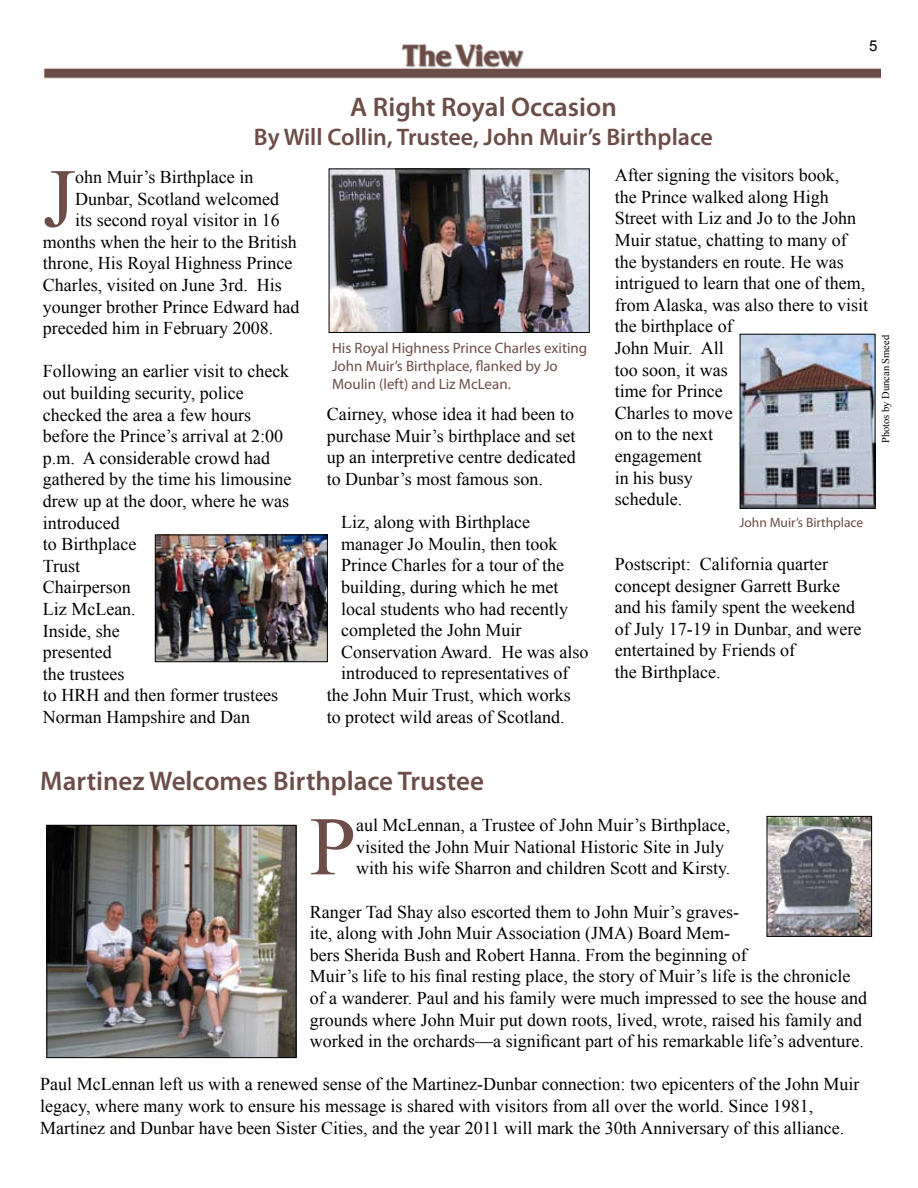
<style>
.page{position:relative;width:918px;height:1188px;background:#fff}
.page>*{position:absolute;margin:0;border:0;box-sizing:border-box;transform-origin:0 0}
.t1{font:83.25px "Times New Roman";color:#6c4d47}
.t2{font:600 27px "Myriad Pro";color:#6c4d47}
.t3{font:600 24px "Myriad Pro";color:#6c4d47}
.t4{font:18px/21.6px "Times New Roman";color:#000}
.t5{font:15px/18px "Myriad Pro";color:#6c4d47}
.t6{font:15px "Arial";color:#000}
.t7{font:13.5px "Myriad Pro";color:#6c4d47}
.t8{font:10.5px "Times New Roman";color:#000}
</style>
<div class="page">
<img style="left:43px;top:44px;width:837px;height:35px">
<img style="left:157px;top:537px;width:169px;height:123px">
<div style="left:155px;top:535px;width:173px;height:127px;border:1px solid #000"></div>
<img style="left:49px;top:827px;width:245px;height:229px">
<div style="left:47px;top:825px;width:249px;height:233px;border:1px solid #000"></div>
<img style="left:742px;top:336px;width:131px;height:171px">
<div style="left:740px;top:334px;width:135px;height:175px;border:1px solid #000"></div>
<img style="left:331px;top:171px;width:256px;height:160px">
<div style="left:329px;top:169px;width:260px;height:164px;border:1px solid #000"></div>
<img style="left:769px;top:818px;width:101px;height:117px">
<div style="left:767px;top:816px;width:105px;height:121px;border:1px solid #000"></div>
<h2 class="t2" style="left:350px;top:90px;width:268px">A Right Royal Occasion</h2>
<h3 class="t3" style="left:254px;top:122px;width:461px">By Will Collin, Trustee, John Muir’s Birthplace</h3>
<p class="t6" style="left:869px;top:36px;width:10px">5</p>
<h1 class="t1" style="left:43px;top:142px;width:34px">J</h1>
<p class="t4" style="left:75px;top:166px;width:180px">ohn Muir’s Birthplace in</p>
<p class="t4" style="left:75px;top:188px;width:205px">Dunbar, Scotland welcomed</p>
<p class="t4" style="left:75px;top:209px;width:206px">its second royal visitor in 16</p>
<p class="t4" style="left:43px;top:231px;width:255px">months when the heir to the British</p>
<p class="t4" style="left:43px;top:252px;width:251px">throne, His Royal Highness Prince</p>
<p class="t4" style="left:43px;top:274px;width:240px">Charles, visited on June 3rd. His</p>
<p class="t4" style="left:43px;top:296px;width:258px">younger brother Prince Edward had</p>
<p class="t4" style="left:43px;top:317px;width:232px">preceded him in February 2008.</p>
<p class="t4" style="left:43px;top:360px;width:250px">Following an earlier visit to check out building security, police checked the area a few hours before the Prince’s arrival at 2:00 p.m. A considerable crowd had gathered by the time his limousine drew up at the door, where he was introduced<br>to Birthplace<br>Trust<br>Chairperson<br>Liz McLean.<br>Inside, she<br>presented<br>the trustees<br>to HRH and then former trustees<br>Norman Hampshire and Dan</p>
<p class="t5" style="left:332px;top:339px;width:257px">His Royal Highness Prince Charles exiting<br>John Muir’s Birthplace, flanked by Jo<br>Moulin (left) and Liz McLean.</p>
<p class="t4" style="left:327px;top:403px;width:250px;text-align:justify">Cairney, whose idea it had been to purchase Muir’s birthplace and set up an interpretive centre dedicated to Dunbar’s most famous son.</p>
<p class="t4" style="left:341px;top:511px;width:190px">Liz, along with Birthplace</p>
<p class="t4" style="left:341px;top:533px;width:218px">manager Jo Moulin, then took</p>
<p class="t4" style="left:341px;top:554px;width:224px">Prince Charles for a tour of the</p>
<p class="t4" style="left:341px;top:576px;width:219px">building, during which he met</p>
<p class="t4" style="left:341px;top:597px;width:228px">local students who had recently</p>
<p class="t4" style="left:341px;top:619px;width:182px">completed the John Muir</p>
<p class="t4" style="left:341px;top:641px;width:249px">Conservation Award. He was also</p>
<p class="t4" style="left:341px;top:662px;width:229px">introduced to representatives of</p>
<p class="t4" style="left:327px;top:684px;width:246px">the John Muir Trust, which works</p>
<p class="t4" style="left:327px;top:705px;width:239px">to protect wild areas of Scotland.</p>
<p class="t4" style="left:615px;top:164px;width:255px">After signing the visitors book,<br>the Prince walked along High<br>Street with Liz and Jo to the John<br>Muir statue, chatting to many of the bystanders en route. He was intrigued to learn that one of them, from Alaska, was also there to visit the birthplace of<br>John Muir. All<br>too soon, it was<br>time for Prince<br>Charles to move<br>on to the next<br>engagement<br>in his busy<br>schedule.</p>
<p class="t7" style="left:739px;top:514px;width:125px">John Muir’s Birthplace</p>
<p class="t4" style="left:615px;top:553px;width:248px">Postscript: California quarter concept designer Garrett Burke and his family spent the weekend of July 17-19 in Dunbar, and were entertained by Friends of<br>the Birthplace.</p>
<p class="t8" style="left:879px;top:443px;width:110px;rotate:-90deg">Photos by Duncan Smeed</p>
<h2 class="t2" style="left:40px;top:764px;width:445px">Martinez Welcomes Birthplace Trustee</h2>
<h1 class="t1" style="left:310px;top:791px;width:48px">P</h1>
<p class="t4" style="left:356px;top:814px;width:376px">aul McLennan, a Trustee of John Muir’s Birthplace, visited the John Muir National Historic Site in July with his wife Sharron and children Scott and Kirsty.</p>
<p class="t4" style="left:310px;top:900px;width:559px">Ranger Tad Shay also escorted them to John Muir’s graves-<br>ite, along with John Muir Association (JMA) Board Mem-<br>bers Sherida Bush and Robert Hanna. From the beginning of<br>Muir’s life to his final resting place, the story of Muir’s life is the chronicle of a wanderer. Paul and his family were much impressed to see the house and grounds where John Muir put down roots, lived, wrote, raised his family and worked in the orchards—a significant part of his remarkable life’s adventure.</p>
<p class="t4" style="left:40px;top:1073px;width:821px">Paul McLennan left us with a renewed sense of the Martinez-Dunbar connection: two epicenters of the John Muir legacy, where many work to ensure his message is shared with visitors from all over the world. Since 1981,<br>Martinez and Dunbar have been Sister Cities, and the year 2011 will mark the 30th Anniversary of this alliance.</p>
</div>
